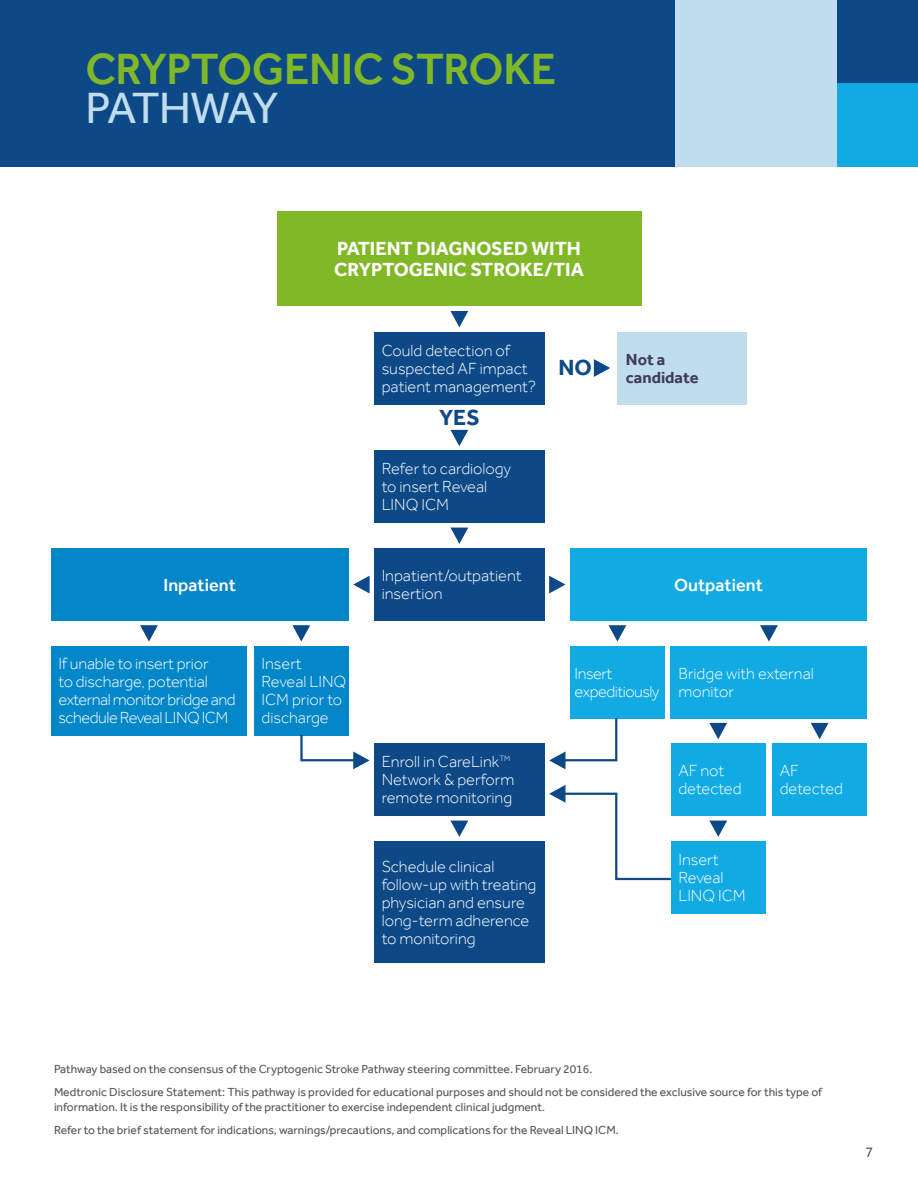
<style>
.page{position:relative;width:918px;height:1188px;background:#fff}
.page>*{position:absolute;margin:0;border:0;box-sizing:border-box;transform-origin:0 0}
.t1{font:500 45px "Effra";letter-spacing:-.01em;color:#81b828}
.t2{font:45px "Effra";letter-spacing:-.065em;color:#c0dded}
.t3{font:700 22.5px "Effra";color:#0d4987}
.t4{font:700 19.5px/21px "Effra";color:#fff}
.t5{font:500 18px "Effra";color:#fff}
.t6{font:300 16.5px/18px "Effra";color:#fff}
.t7{font:300 16.5px/18px "Effra";letter-spacing:-.03em;color:#fff}
.t8{font:700 16.5px "Effra";color:#403b58}
.t9{font:15px "Effra";color:#575756}
.t10{font:12px/23.2px "Effra";color:#575756}
</style>
<div class="page">
<div style="left:0;top:0;width:675px;height:166px;background:#0d4987"></div>
<div style="left:837px;top:0;width:81px;height:83px;background:#0d4987"></div>
<div style="left:675px;top:0;width:162px;height:166px;background:#c0dded"></div>
<div style="left:837px;top:83px;width:81px;height:83px;background:#11aae3"></div>
<div style="left:277px;top:212px;width:365px;height:94px;background:#81b828"></div>
<div style="left:374px;top:451px;width:171px;height:72px;background:#0d4987"></div>
<div style="left:617px;top:332px;width:130px;height:72px;background:#c0dded"></div>
<svg style="left:594px;top:359px;width:16px;height:18px"></svg>
<div style="left:374px;top:332px;width:171px;height:72px;background:#0d4987"></div>
<svg style="left:450px;top:311px;width:18px;height:16px"></svg>
<svg style="left:450px;top:430px;width:18px;height:16px"></svg>
<svg style="left:450px;top:528px;width:18px;height:16px"></svg>
<div style="left:374px;top:548px;width:171px;height:73px;background:#0d4987"></div>
<svg style="left:353px;top:576px;width:17px;height:18px"></svg>
<div style="left:51px;top:548px;width:298px;height:73px;background:#0387c9"></div>
<svg style="left:549px;top:576px;width:17px;height:18px"></svg>
<div style="left:570px;top:548px;width:297px;height:73px;background:#11aae3"></div>
<div style="left:254px;top:646px;width:95px;height:89px;background:#0387c9"></div>
<div style="left:51px;top:646px;width:196px;height:89px;background:#0387c9"></div>
<div style="left:570px;top:646px;width:95px;height:72px;background:#11aae3"></div>
<div style="left:671px;top:646px;width:196px;height:72px;background:#11aae3"></div>
<svg style="left:292px;top:625px;width:18px;height:17px"></svg>
<svg style="left:140px;top:625px;width:18px;height:17px"></svg>
<svg style="left:609px;top:625px;width:17px;height:17px"></svg>
<svg style="left:760px;top:625px;width:18px;height:17px"></svg>
<div style="left:374px;top:744px;width:171px;height:72px;background:#0d4987"></div>
<div style="left:374px;top:841px;width:171px;height:122px;background:#0d4987"></div>
<div style="left:772px;top:744px;width:95px;height:72px;background:#11aae3"></div>
<div style="left:671px;top:744px;width:95px;height:72px;background:#11aae3"></div>
<svg style="left:811px;top:723px;width:18px;height:16px"></svg>
<svg style="left:709px;top:723px;width:18px;height:16px"></svg>
<svg style="left:450px;top:821px;width:18px;height:16px"></svg>
<div style="left:671px;top:841px;width:95px;height:73px;background:#11aae3"></div>
<svg style="left:709px;top:821px;width:18px;height:16px"></svg>
<svg style="left:299px;top:735px;width:71px;height:34px"></svg>
<svg style="left:549px;top:718px;width:70px;height:51px"></svg>
<svg style="left:549px;top:785px;width:122px;height:96px"></svg>
<h1 class="t1" style="left:85px;top:42px;width:473px">CRYPTOGENIC STROKE</h1>
<h1 class="t2" style="left:85px;top:82px;width:194px">PATHWAY</h1>
<h3 class="t4" style="left:334px;top:238px;width:251px">PATIENT DIAGNOSED WITH<br>CRYPTOGENIC STROKE/TIA</h3>
<h3 class="t6" style="left:382px;top:341px;width:156px">Could detection of suspected AF impact patient management?</h3>
<h2 class="t3" style="left:439px;top:404px;width:42px">YES</h2>
<h3 class="t6" style="left:382px;top:460px;width:131px">Refer to cardiology to insert Reveal<br>LINQ ICM</h3>
<h2 class="t3" style="left:559px;top:354px;width:35px">NO</h2>
<h3 class="t8" style="left:626px;top:349px;width:41px">Not a</h3>
<h3 class="t8" style="left:626px;top:367px;width:74px">candidate</h3>
<h3 class="t6" style="left:382px;top:567px;width:142px">Inpatient/outpatient insertion</h3>
<h3 class="t5" style="left:164px;top:574px;width:74px">Inpatient</h3>
<h3 class="t5" style="left:674px;top:574px;width:91px">Outpatient</h3>
<h3 class="t7" style="left:59px;top:655px;width:179px">If unable to insert prior<br>to discharge, potential external monitor bridge and schedule Reveal LINQ ICM</h3>
<h3 class="t7" style="left:575px;top:664px;width:86px">Insert expeditiously</h3>
<h3 class="t6" style="left:678px;top:664px;width:137px">Bridge with external monitor</h3>
<h3 class="t6" style="left:382px;top:753px;width:134px">Enroll in CareLink<sup>TM<br></sup>Network &amp; perform remote monitoring</h3>
<h3 class="t6" style="left:261px;top:655px;width:86px">Insert<br>Reveal LINQ<br>ICM prior to discharge</h3>
<h3 class="t6" style="left:678px;top:762px;width:65px">AF not detected</h3>
<h3 class="t6" style="left:780px;top:762px;width:65px">AF detected</h3>
<h3 class="t6" style="left:382px;top:857px;width:156px">Schedule clinical follow-up with treating physician and ensure long-term adherence to monitoring</h3>
<h3 class="t6" style="left:678px;top:851px;width:69px">Insert<br>Reveal<br>LINQ ICM</h3>
<p class="t10" style="left:54px;top:1057px;width:770px">Pathway based on the consensus of the Cryptogenic Stroke Pathway steering committee. February 2016.<br>Medtronic Disclosure Statement: This pathway is provided for educational purposes and should not be considered the exclusive source for this type of</p>
<p class="t10" style="left:54px;top:1095px;width:566px">information. It is the responsibility of the practitioner to exercise independent clinical judgment.<br>Refer to the brief statement for indications, warnings/precautions, and complications for the Reveal LINQ ICM.</p>
<p class="t9" style="left:865px;top:1143px;width:10px">7</p>
</div>
